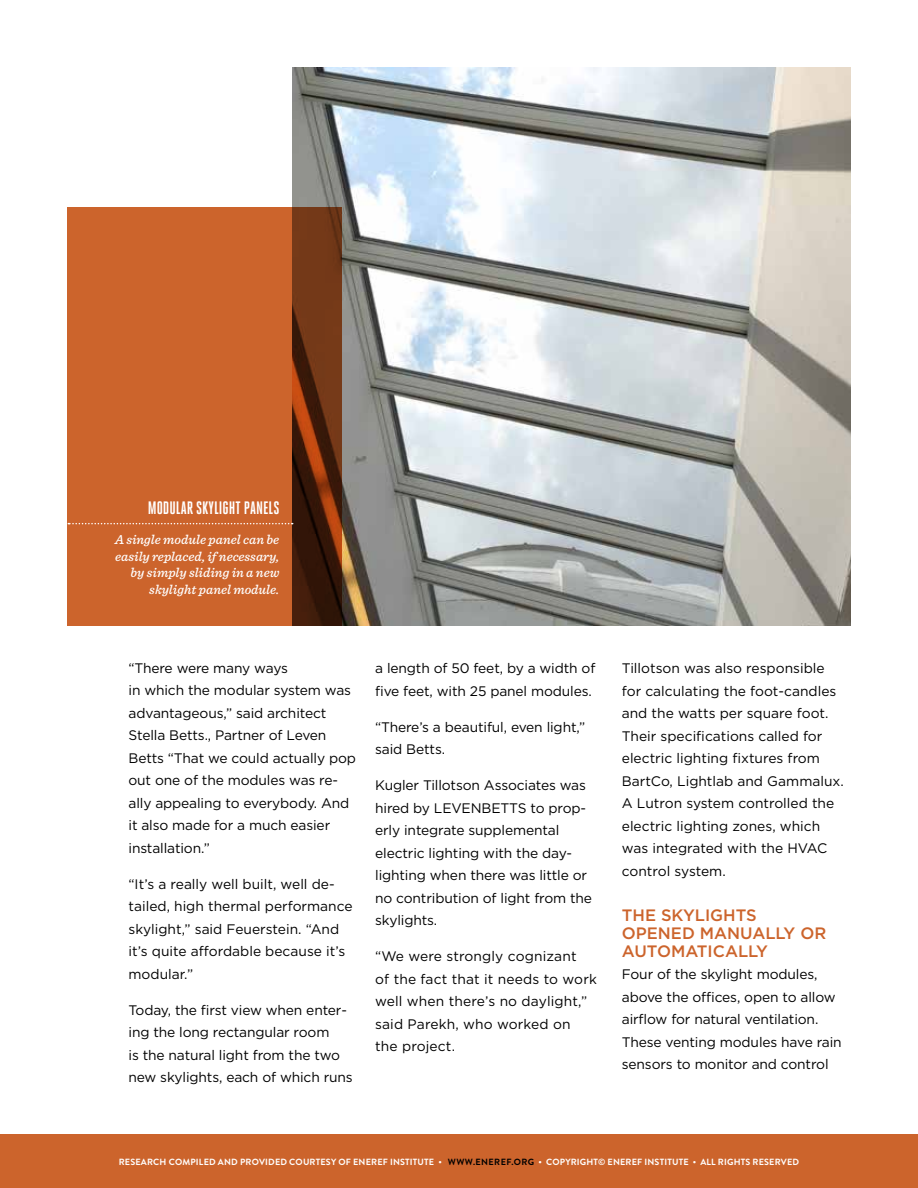
<style>
.page{position:relative;width:918px;height:1188px;background:#fff}
.page>*{position:absolute;margin:0;border:0;box-sizing:border-box;transform-origin:0 0}
.t1{font:700 18px "Heroic Condensed";color:#fff}
.t2{font:500 16.5px/18px "Gotham HTF";color:#cc642c}
.t3{font:13.8px/22.5px "Gotham HTF";letter-spacing:-.01em;color:#000}
.t4{font:13.8px/22.5px "Gotham HTF";letter-spacing:.01em;color:#000}
.t5{font:italic 500 13.5px/16.5px "Sentinel";color:#fff;text-align:right}
.t6{font:700 9px "Brandon Grotesque";letter-spacing:.02em;color:#fff}
.s1{color:#000}
</style>
<div class="page">
<div style="left:0;top:1134px;width:918px;height:54px;background:#cc642c"></div>
<img style="left:292px;top:68px;width:558px;height:558px">
<svg style="left:68px;top:207px;width:274px;height:419px;background:#b75926"></svg>
<svg style="left:68px;top:523px;width:225px;height:1px"></svg>
<h1 class="t1" style="left:148px;top:498px;width:133px">MODULAR SKYLIGHT PANELS</h1>
<p class="t5" style="left:115px;top:531px;width:166px">A single module panel can be easily replaced, if necessary, by simply sliding in a new skylight panel module.</p>
<p class="t3" style="left:129px;top:657px;width:229px">“There were many ways<br>in which the modular system was advantageous,” said architect<br>Stella Betts., Partner of Leven<br>Betts “That we could actually pop out one of the modules was re&shy;ally appealing to everybody. And it also made for a much easier installation.”</p>
<p class="t3" style="left:129px;top:873px;width:226px">“It’s a really well built, well de&shy;tailed, high thermal performance skylight,” said Feuerstein. “And it’s quite affordable because it’s modular.”</p>
<p class="t3" style="left:129px;top:999px;width:226px">Today, the first view when enter&shy;ing the long rectangular room<br>is the natural light from the two new skylights, each of which runs</p>
<p class="t3" style="left:375px;top:657px;width:222px">a length of 50 feet, by a width of five feet, with 25 panel modules.</p>
<p class="t3" style="left:375px;top:715px;width:212px">“There’s a beautiful, even light,” said Betts.</p>
<p class="t3" style="left:375px;top:774px;width:218px">Kugler Tillotson Associates was hired by LEVENBETTS to prop&shy;erly integrate supplemental electric lighting with the day&shy;lighting when there was little or no contribution of light from the skylights.</p>
<p class="t4" style="left:375px;top:945px;width:223px">“We were strongly cognizant<br>of the fact that it needs to work well when there’s no daylight,” said Parekh, who worked on<br>the project.</p>
<p class="t3" style="left:622px;top:657px;width:224px">Tillotson was also responsible for calculating the foot-candles and the watts per square foot.<br>Their specifications called for electric lighting fixtures from<br>BartCo, Lightlab and Gammalux.<br>A Lutron system controlled the electric lighting zones, which was integrated with the HVAC control system.</p>
<p class="t2" style="left:622px;top:905px;width:206px">THE SKYLIGHTS<br>OPENED MANUALLY OR<br>AUTOMATICALLY</p>
<p class="t3" style="left:622px;top:963px;width:221px">Four of the skylight modules, above the offices, open to allow airflow for natural ventilation.<br>These venting modules have rain sensors to monitor and control</p>
<p class="t6" style="left:119px;top:1156px;width:682px">RESEARCH COMPILED AND PROVIDED COURTESY OF ENEREF INSTITUTE • <span class="s1">WWW.ENEREF.ORG</span> • COPYRIGHT© ENEREF INSTITUTE • ALL RIGHTS RESERVED</p>
</div>
